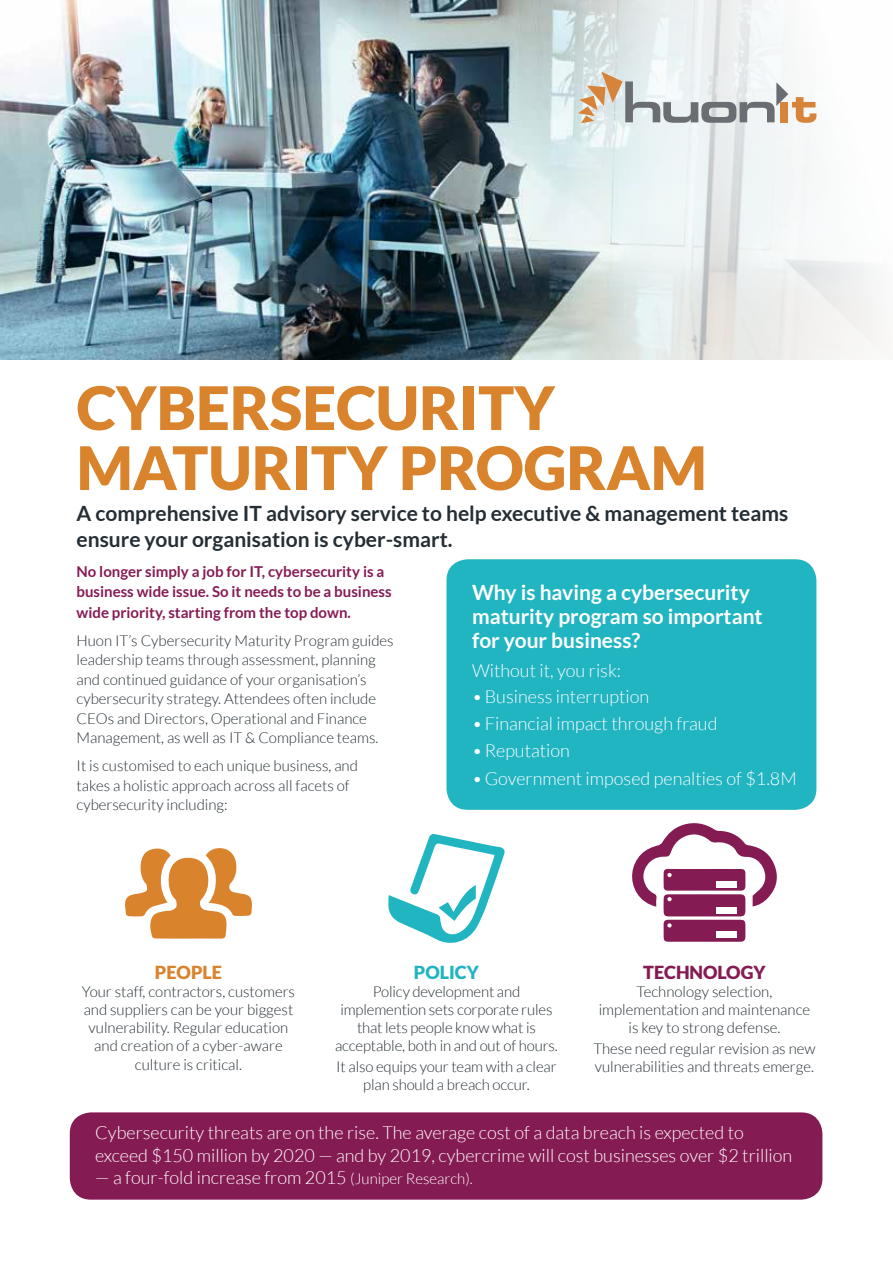
<style>
.page{position:relative;width:893px;height:1263px;background:#fff}
.page>*{position:absolute;margin:0;border:0;box-sizing:border-box;transform-origin:0 0}
.t1{font:900 60px/60px "Lato";color:#da832d}
.t2{font:700 21px/25.5px "Lato";color:#242e34}
.t3{font:700 21px/24px "Lato";color:#fff}
.t4{font:300 18px/22.5px "Lato";color:#fff}
.t5{font:900 18px "Lato";color:#851b53}
.t6{font:900 18px "Lato";color:#da832d}
.t7{font:900 18px "Lato";color:#21b4c1}
.t8{font:300 15px/18px "Lato";color:#242e34;text-align:center}
.t9{font:700 15px/19.5px "Lato";color:#851b53}
.s1{font-size:15px}
</style>
<div class="page">
<img style="left:0;top:0;width:486px;height:359px">
<div style="left:446px;top:559px;width:370px;height:251px;background:#21b4c1;border-radius:21px"></div>
<svg style="left:125px;top:848px;width:127px;height:91px"></svg>
<svg style="left:388px;top:834px;width:117px;height:109px"></svg>
<svg style="left:632px;top:823px;width:145px;height:119px"></svg>
<div style="left:70px;top:1112px;width:752px;height:88px;background:#851b53;border-radius:21px"></div>
<svg style="left:486px;top:0;width:78px;height:359px;background:#91a1a4"></svg>
<svg style="left:564px;top:0;width:319px;height:360px"></svg>
<svg style="left:578px;top:72px;width:238px;height:51px"></svg>
<h1 class="t1" style="left:77px;top:377px;width:632px">CYBERSECURITY<br>MATURITY PROGRAM</h1>
<h2 class="t2" style="left:77px;top:501px;width:713px">A comprehensive IT advisory service to help executive &amp; management teams ensure your organisation is cyber-smart.</h2>
<p class="t9" style="left:77px;top:562px;width:317px">No longer simply a job for IT, cybersecurity is a business wide issue. So it needs to be a business</p>
<p class="t9" style="left:77px;top:602px;width:276px">wide priority, starting from the top down.</p>
<p class="t8" style="left:77px;top:630px;width:319px;line-height:19.5px;text-align:left">Huon IT’s Cybersecurity Maturity Program guides leadership teams through assessment, planning and continued guidance of your organisation’s cybersecurity strategy. Attendees often include CEOs and Directors, Operational and Finance Management, as well as IT &amp; Compliance teams.</p>
<p class="t8" style="left:77px;top:756px;width:283px;line-height:19.5px;text-align:left">It is customised to each unique business, and takes a holistic approach across all facets of cybersecurity including:</p>
<h2 class="t3" style="left:472px;top:580px;width:292px">Why is having a cybersecurity maturity program so important for your business?</h2>
<p class="t4" style="left:472px;top:660px;width:151px">Without it, you risk:</p>
<p class="t4" style="left:472px;top:685px;width:179px">•Business interruption</p>
<p class="t4" style="left:472px;top:712px;width:247px">•Financial impact through fraud</p>
<p class="t4" style="left:472px;top:740px;width:99px">•Reputation</p>
<p class="t4" style="left:472px;top:767px;width:326px">•Government imposed penalties of $1.8M</p>
<p class="t6" style="left:155px;top:962px;width:69px">PEOPLE</p>
<p class="t8" style="left:82px;top:983px;width:215px">Your staff, contractors, customers and suppliers can be your biggest vulnerability. Regular education and creation of a cyber-aware culture is critical.</p>
<p class="t7" style="left:414px;top:962px;width:66px">POLICY</p>
<p class="t8" style="left:335px;top:983px;width:224px">Policy development and implemention sets corporate rules that lets people know what is acceptable, both in and out of hours.</p>
<p class="t8" style="left:336px;top:1057px;width:222px">It also equips your team with a clear plan should a breach occur.</p>
<p class="t4" style="left:95px;top:1121px;width:699px">Cybersecurity threats are on the rise. The average cost of a data breach is expected to exceed $150 million by 2020 — and by 2019, cybercrime will cost businesses over $2 trillion</p>
<p class="t4" style="left:95px;top:1166px;width:379px">— a four-fold increase from 2015 <span class="s1">(Juniper Research).</span></p>
<p class="t5" style="left:643px;top:962px;width:124px">TECHNOLOGY</p>
<p class="t8" style="left:599px;top:983px;width:213px">Technology selection, implementation and maintenance is key to strong defense.</p>
<p class="t8" style="left:593px;top:1039px;width:224px;text-align:left">These need regular revision as new vulnerabilities and threats emerge.</p>
</div>
